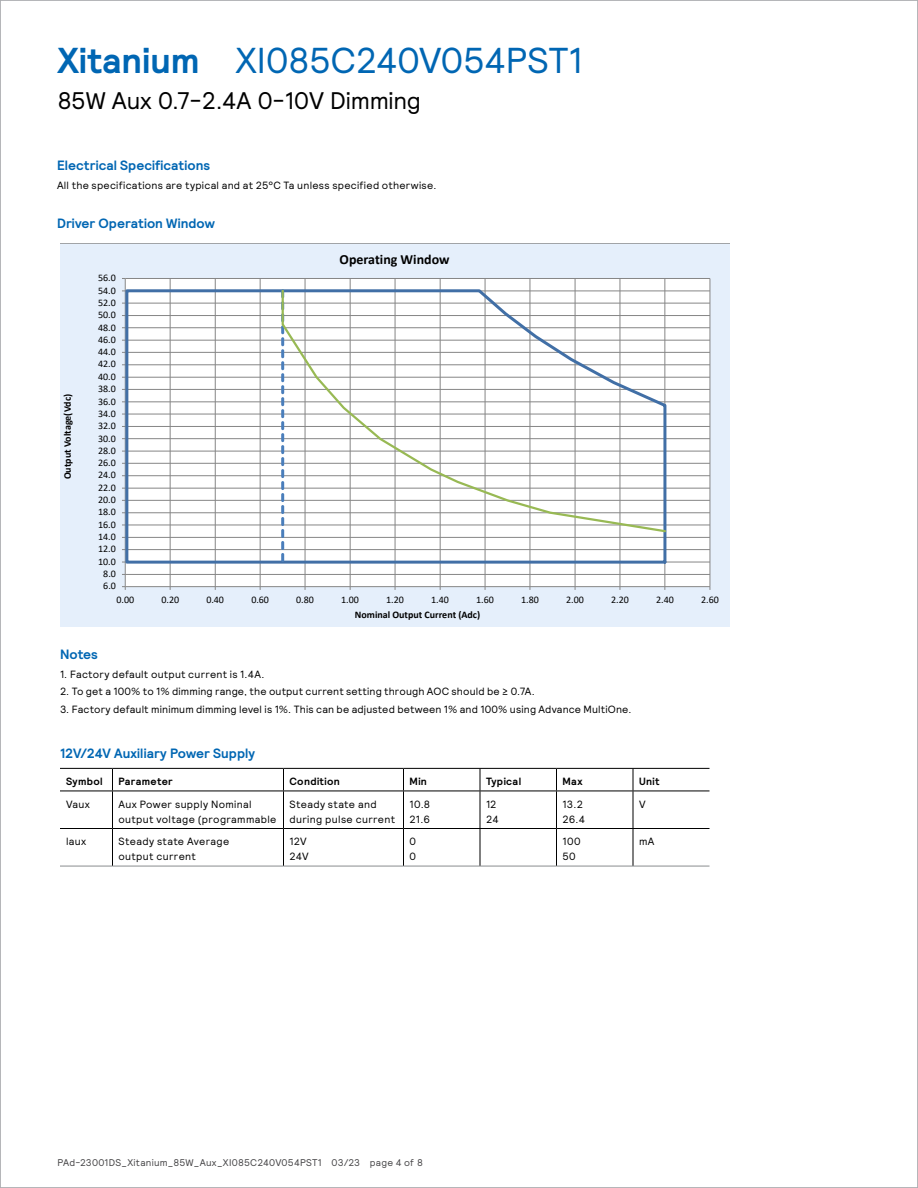
<style>
.page{position:relative;width:918px;height:1188px;background:#fff}
.page>*{position:absolute;margin:0;border:0;box-sizing:border-box;transform-origin:0 0}
.t1{font:36px "Signify Relative";letter-spacing:-.01em;color:#0066b3}
.t2{font:24px "Signify Relative";letter-spacing:-.005em;color:#000}
.t3{font:700 13.95px "Calibri";color:#000}
.t4{font:700 13.5px "Signify Relative";letter-spacing:.005em;color:#0066b3}
.t5{font:10.5px/15px "Signify Relative";letter-spacing:.02em;color:#000}
.t6{font:700 10.5px "Signify Relative";letter-spacing:.035em;color:#000}
.t7{font:10.05px "Calibri";letter-spacing:-.005em;color:#000}
.t8{font:700 10.05px "Calibri";color:#000}
.t9{font:9.75px "Signify Relative";letter-spacing:.025em;color:#464547}
.s1{font-weight:700}
</style>
<div class="page">
<svg style="left:60px;top:243px;width:669px;height:384px"></svg>
<hr style="left:60px;top:791px;width:52px;height:1px;background:#000">
<hr style="left:112px;top:791px;width:172px;height:1px;background:#000">
<hr style="left:284px;top:791px;width:120px;height:1px;background:#000">
<hr style="left:404px;top:791px;width:76px;height:1px;background:#000">
<hr style="left:480px;top:791px;width:76px;height:1px;background:#000">
<hr style="left:556px;top:791px;width:77px;height:1px;background:#000">
<hr style="left:633px;top:791px;width:77px;height:1px;background:#000">
<hr style="left:60px;top:828px;width:52px;height:1px;background:#000">
<hr style="left:112px;top:828px;width:172px;height:1px;background:#000">
<hr style="left:284px;top:828px;width:120px;height:1px;background:#000">
<hr style="left:404px;top:828px;width:76px;height:1px;background:#000">
<hr style="left:480px;top:828px;width:76px;height:1px;background:#000">
<hr style="left:556px;top:828px;width:77px;height:1px;background:#000">
<hr style="left:633px;top:828px;width:77px;height:1px;background:#000">
<hr style="left:60px;top:866px;width:52px;height:1px;background:#8a8c8e">
<hr style="left:112px;top:866px;width:172px;height:1px;background:#8a8c8e">
<hr style="left:284px;top:866px;width:120px;height:1px;background:#8a8c8e">
<hr style="left:404px;top:866px;width:76px;height:1px;background:#8a8c8e">
<hr style="left:480px;top:866px;width:76px;height:1px;background:#8a8c8e">
<hr style="left:556px;top:866px;width:77px;height:1px;background:#8a8c8e">
<hr style="left:633px;top:866px;width:77px;height:1px;background:#8a8c8e">
<hr style="left:60px;top:768px;width:52px;height:1px;background:#000">
<hr style="left:112px;top:768px;width:172px;height:1px;background:#000">
<svg style="left:112px;top:769px;width:1px;height:22px"></svg>
<hr style="left:284px;top:768px;width:120px;height:1px;background:#000">
<svg style="left:283px;top:769px;width:1px;height:22px"></svg>
<hr style="left:404px;top:768px;width:76px;height:1px;background:#000">
<svg style="left:403px;top:769px;width:1px;height:22px"></svg>
<hr style="left:480px;top:768px;width:76px;height:1px;background:#000">
<svg style="left:480px;top:769px;width:1px;height:22px"></svg>
<hr style="left:556px;top:768px;width:77px;height:1px;background:#000">
<svg style="left:556px;top:769px;width:1px;height:22px"></svg>
<hr style="left:633px;top:768px;width:77px;height:1px;background:#000">
<svg style="left:633px;top:769px;width:1px;height:22px"></svg>
<hr style="left:112px;top:791px;width:1px;height:37px;background:#000">
<hr style="left:283px;top:791px;width:1px;height:37px;background:#000">
<hr style="left:403px;top:791px;width:1px;height:37px;background:#000">
<hr style="left:480px;top:791px;width:1px;height:37px;background:#000">
<hr style="left:556px;top:791px;width:1px;height:37px;background:#000">
<hr style="left:633px;top:791px;width:1px;height:37px;background:#000">
<hr style="left:112px;top:829px;width:1px;height:37px;background:#000">
<hr style="left:283px;top:829px;width:1px;height:37px;background:#000">
<hr style="left:403px;top:829px;width:1px;height:37px;background:#000">
<hr style="left:480px;top:829px;width:1px;height:37px;background:#000">
<hr style="left:556px;top:829px;width:1px;height:37px;background:#000">
<hr style="left:633px;top:829px;width:1px;height:37px;background:#000">
<h1 class="t1" style="left:57px;top:37px;width:527px"><span class="s1">Xitanium</span> XI085C240V054PST1</h1>
<h2 class="t2" style="left:57px;top:85px;width:365px">85W Aux 0.7-2.4A 0-10V Dimming</h2>
<p class="t4" style="left:57px;top:156px;width:155px">Electrical Specifications</p>
<p class="t5" style="left:57px;top:178px;width:381px">All the specifications are typical and at 25°C Ta unless specified otherwise.</p>
<p class="t4" style="left:57px;top:215px;width:159px">Driver Operation Window</p>
<p class="t8" style="left:61px;top:479px;width:87px;rotate:-90deg">Output Voltage(Vdc)</p>
<p class="t7" style="left:98px;top:271px;width:19px">56.0</p>
<p class="t7" style="left:98px;top:283px;width:19px">54.0</p>
<p class="t7" style="left:98px;top:295px;width:19px">52.0</p>
<p class="t7" style="left:98px;top:308px;width:19px">50.0</p>
<p class="t7" style="left:98px;top:320px;width:19px">48.0</p>
<p class="t7" style="left:98px;top:333px;width:19px">46.0</p>
<p class="t7" style="left:98px;top:345px;width:19px">44.0</p>
<p class="t7" style="left:98px;top:357px;width:19px">42.0</p>
<p class="t7" style="left:98px;top:370px;width:19px">40.0</p>
<p class="t7" style="left:98px;top:382px;width:19px">38.0</p>
<p class="t7" style="left:98px;top:394px;width:19px">36.0</p>
<p class="t7" style="left:98px;top:406px;width:19px">34.0</p>
<p class="t7" style="left:98px;top:419px;width:19px">32.0</p>
<p class="t7" style="left:98px;top:431px;width:19px">30.0</p>
<p class="t7" style="left:98px;top:443px;width:19px">28.0</p>
<p class="t7" style="left:98px;top:456px;width:19px">26.0</p>
<p class="t7" style="left:98px;top:468px;width:19px">24.0</p>
<p class="t7" style="left:98px;top:480px;width:19px">22.0</p>
<p class="t7" style="left:98px;top:493px;width:19px">20.0</p>
<p class="t7" style="left:98px;top:505px;width:19px">18.0</p>
<p class="t7" style="left:98px;top:518px;width:19px">16.0</p>
<p class="t7" style="left:98px;top:530px;width:19px">14.0</p>
<p class="t7" style="left:98px;top:542px;width:19px">12.0</p>
<p class="t7" style="left:98px;top:554px;width:19px">10.0</p>
<p class="t7" style="left:103px;top:567px;width:14px">8.0</p>
<p class="t7" style="left:103px;top:579px;width:14px">6.0</p>
<h3 class="t3" style="left:340px;top:249px;width:112px">Operating Window</h3>
<p class="t7" style="left:116px;top:592px;width:19px">0.00</p>
<p class="t7" style="left:161px;top:592px;width:19px">0.20</p>
<p class="t7" style="left:206px;top:592px;width:19px">0.40</p>
<p class="t7" style="left:251px;top:592px;width:19px">0.60</p>
<p class="t7" style="left:296px;top:592px;width:19px">0.80</p>
<p class="t7" style="left:341px;top:592px;width:19px">1.00</p>
<p class="t7" style="left:386px;top:592px;width:19px">1.20</p>
<p class="t7" style="left:431px;top:592px;width:19px">1.40</p>
<p class="t7" style="left:476px;top:592px;width:19px">1.60</p>
<p class="t7" style="left:521px;top:592px;width:19px">1.80</p>
<p class="t7" style="left:566px;top:592px;width:19px">2.00</p>
<p class="t7" style="left:611px;top:592px;width:19px">2.20</p>
<p class="t7" style="left:656px;top:592px;width:19px">2.40</p>
<p class="t7" style="left:701px;top:592px;width:19px">2.60</p>
<p class="t8" style="left:355px;top:607px;width:127px">Nominal Output Current (Adc)</p>
<p class="t4" style="left:60px;top:645px;width:40px">Notes</p>
<p class="t5" style="left:60px;top:667px;width:206px">1. Factory default output current is 1.4A.</p>
<p class="t5" style="left:60px;top:684px;width:476px">2. To get a 100% to 1% dimming range, the output current setting through AOC should be ≥ 0.7A.</p>
<p class="t5" style="left:60px;top:701px;width:573px">3. Factory default minimum dimming level is 1%. This can be adjusted between 1% and 100% using Advance MultiOne.</p>
<p class="t4" style="left:60px;top:745px;width:197px">12V/24V Auxiliary Power Supply</p>
<p class="t6" style="left:66px;top:774px;width:38px">Symbol</p>
<p class="t6" style="left:118px;top:774px;width:56px">Parameter</p>
<p class="t6" style="left:290px;top:774px;width:52px">Condition</p>
<p class="t6" style="left:410px;top:774px;width:19px">Min</p>
<p class="t6" style="left:486px;top:774px;width:37px">Typical</p>
<p class="t6" style="left:563px;top:774px;width:22px">Max</p>
<p class="t6" style="left:639px;top:774px;width:22px">Unit</p>
<p class="t5" style="left:66px;top:796px;width:26px">Vaux</p>
<p class="t5" style="left:119px;top:796px;width:159px">Aux Power supply Nominal output voltage (programmable</p>
<p class="t5" style="left:290px;top:796px;width:107px">Steady state and during pulse current</p>
<p class="t5" style="left:410px;top:796px;width:22px">10.8<br>21.6</p>
<p class="t5" style="left:486px;top:796px;width:14px">12<br>24</p>
<p class="t5" style="left:563px;top:796px;width:24px">13.2<br>26.4</p>
<p class="t5" style="left:639px;top:796px;width:8px">V</p>
<p class="t5" style="left:66px;top:834px;width:22px">laux</p>
<p class="t5" style="left:119px;top:834px;width:112px">Steady state Average output current</p>
<p class="t5" style="left:290px;top:834px;width:21px">12V<br>24V</p>
<p class="t5" style="left:410px;top:834px;width:8px">0<br>0</p>
<p class="t5" style="left:563px;top:834px;width:20px">100<br>50</p>
<p class="t5" style="left:639px;top:834px;width:17px">mA</p>
<p class="t9" style="left:57px;top:1156px;width:367px">PAd-23001DS_Xitanium_85W_Aux_XI085C240V054PST1 03/23 page 4 of 8</p>
</div>
